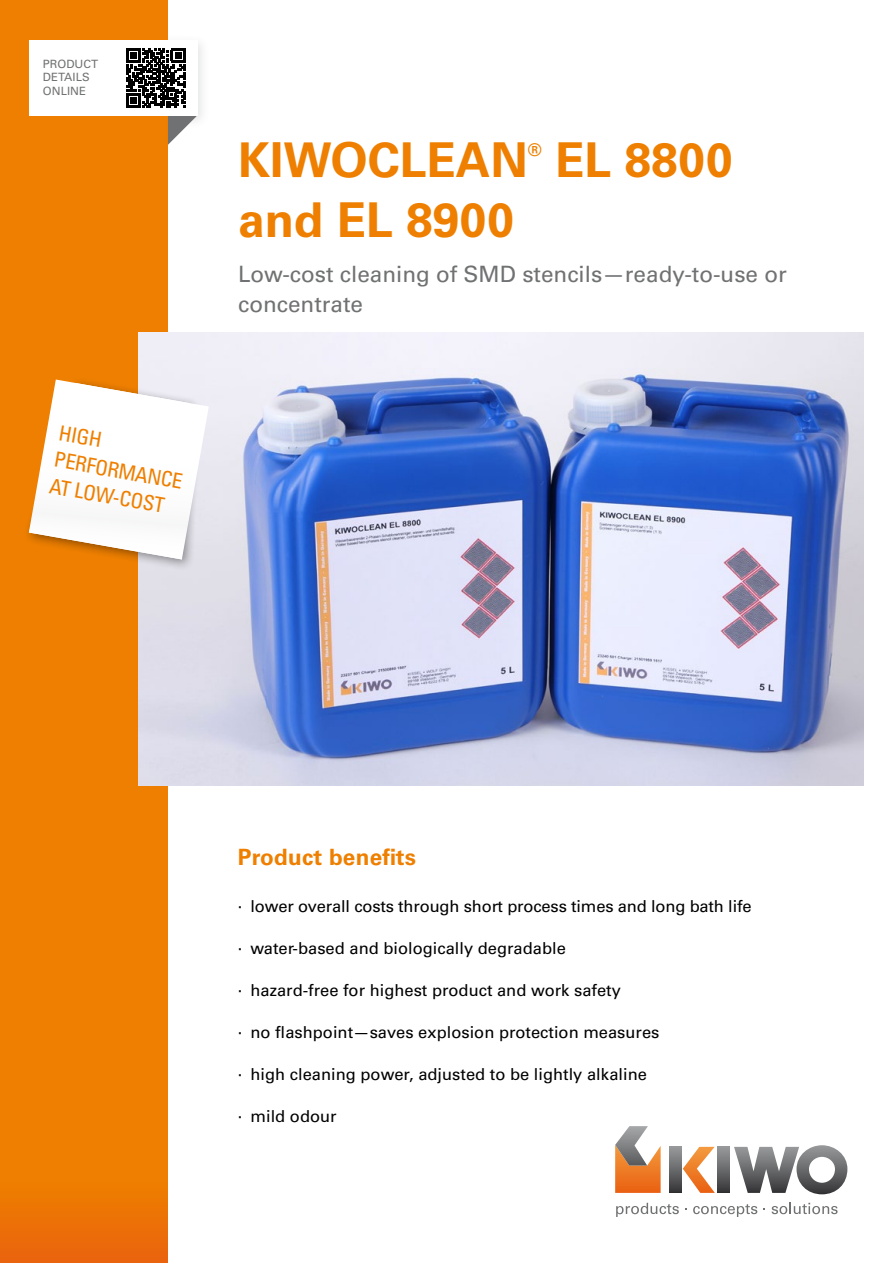
<style>
.page{position:relative;width:893px;height:1263px;background:#fff}
.page>*{position:absolute;margin:0;border:0;box-sizing:border-box;transform-origin:0 0}
.t1{font:700 48px "Univers LT Std";color:#ee7f00}
.t2{font:22.5px/30px "Univers LT Std";color:#707172}
.t3{font:700 22.5px "Univers LT Std";letter-spacing:.01em;color:#ee7f00}
.t4{font:condensed 21px/27px "Univers LT Std";color:#ee7f00}
.t5{font:700 17.55px "Univers LT Std";color:#ee7f00}
.t6{font:16.5px "Univers LT Std";color:#000}
.t7{font:11.4px/13.5px "Univers LT Std";color:#707172}
</style>
<div class="page">
<div style="left:24px;top:34px;width:185px;height:94px;background:#707172;opacity:.2"></div>
<div style="left:0;top:0;width:168px;height:1263px;background:#ee7f00"></div>
<div style="left:0;top:1177px;width:168px;height:86px;background:linear-gradient(to right,#ec7106,#ec7106)"></div>
<svg style="left:168px;top:116px;width:29px;height:29px"></svg>
<div style="left:30px;top:40px;width:167px;height:76px;background:#fff"></div>
<svg style="left:683px;top:1147px;width:32px;height:46px"></svg>
<svg style="left:669px;top:1147px;width:12px;height:46px"></svg>
<svg style="left:734px;top:1145px;width:113px;height:49px"></svg>
<svg style="left:615px;top:1126px;width:46px;height:67px"></svg>
<svg style="left:718px;top:1147px;width:12px;height:46px"></svg>
<svg style="left:616px;top:1203px;width:63px;height:14px"></svg>
<svg style="left:693px;top:1204px;width:64px;height:13px"></svg>
<svg style="left:772px;top:1203px;width:66px;height:11px"></svg>
<img style="left:139px;top:333px;width:724px;height:453px">
<svg style="left:126px;top:48px;width:60px;height:60px"></svg>
<svg style="left:126px;top:49px;width:59px;height:59px"></svg>
<div style="left:23px;top:377px;width:179px;height:194px;background:#000;opacity:.4"></div>
<svg style="left:29px;top:379px;width:180px;height:180px"></svg>
<p class="t7" style="left:43px;top:57px;width:57px">PRODUCT<br>DETAILS<br>ONLINE</p>
<p class="t4" style="left:62px;top:419px;width:131px;rotate:10deg">HIGH<br>PERFORMANCE<br>AT LOW-COST</p>
<h1 class="t1" style="left:238px;top:132px;width:291px">KIWOCLEAN</h1>
<p class="t5" style="left:528px;top:140px;width:15px">®</p>
<h1 class="t1" style="left:555px;top:132px;width:179px">EL 8800</h1>
<h1 class="t1" style="left:238px;top:192px;width:277px">and EL 8900</h1>
<h2 class="t2" style="left:238px;top:259px;width:550px">Low-cost cleaning of SMD stencils—ready-to-use or concentrate</h2>
<h2 class="t3" style="left:238px;top:843px;width:180px">Product benefits</h2>
<p class="t6" style="left:238px;top:896px;width:515px">· lower overall costs through short process times and long bath life</p>
<p class="t6" style="left:238px;top:938px;width:330px">· water-based and biologically degradable</p>
<p class="t6" style="left:238px;top:980px;width:385px">· hazard-free for highest product and work safety</p>
<p class="t6" style="left:238px;top:1022px;width:423px">· no flashpoint—saves explosion protection measures</p>
<p class="t6" style="left:238px;top:1064px;width:411px">· high cleaning power, adjusted to be lightly alkaline</p>
<p class="t6" style="left:238px;top:1106px;width:100px">· mild odour</p>
</div>
